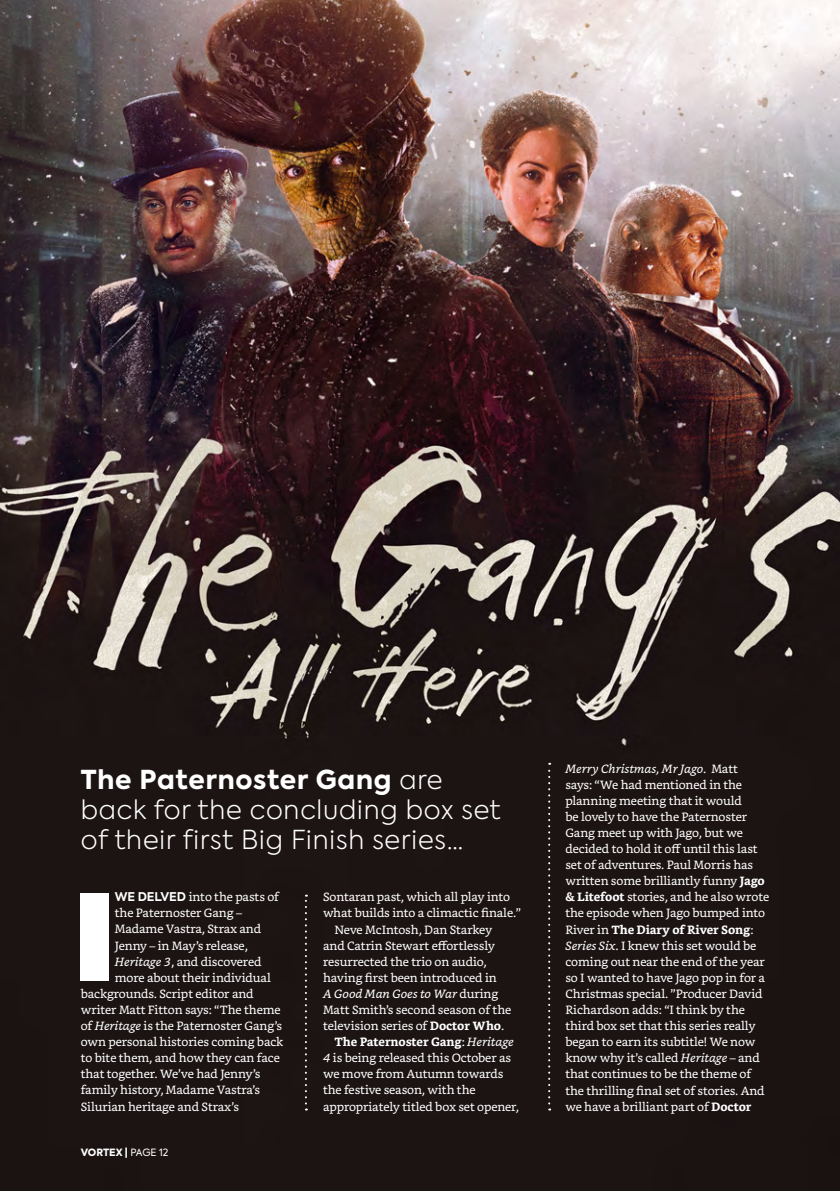
<style>
.page{position:relative;width:840px;height:1191px;background:#fff}
.page>*{position:absolute;margin:0;border:0;box-sizing:border-box;transform-origin:0 0}
.t1{font:300 26px/30px "Axiforma";letter-spacing:.03em;color:#fff}
.t2{font:12px/16px "Bookerly";letter-spacing:-.01em;color:#fff}
.t3{font:800 10px "Axiforma";color:#fff}
.s1{font-weight:800}
.s2{font-family:"Axiforma";font-weight:700}
.s3{font-style:italic}
.s4{font-weight:400}
.s5{font-weight:700}
</style>
<div class="page">
<img style="left:0;top:0;width:839px;height:1191px">
<div style="left:81px;top:892px;width:28px;height:88px;background:#fff"></div>
<svg style="left:305px;top:894px;width:2px;height:216px"></svg>
<svg style="left:548px;top:763px;width:2px;height:347px"></svg>
<p class="t1" style="left:81px;top:764px;width:421px"><span class="s1">The Paternoster Gang</span> are back for the concluding box set of their first Big Finish series…</p>
<p class="t2" style="left:115px;top:889px;width:166px"><span class="s2">WE DELVED</span> into the pasts of</p>
<p class="t2" style="left:115px;top:905px;width:129px">the Paternoster Gang –</p>
<p class="t2" style="left:115px;top:921px;width:148px">Madame Vastra, Strax and</p>
<p class="t2" style="left:115px;top:937px;width:134px">Jenny – in May’s release,</p>
<p class="t2" style="left:115px;top:953px;width:148px"><span class="s3">Heritage 3</span>, and discovered</p>
<p class="t2" style="left:115px;top:969px;width:157px">more about their individual</p>
<p class="t2" style="left:81px;top:985px;width:174px">backgrounds. Script editor and</p>
<p class="t2" style="left:81px;top:1001px;width:201px">writer Matt Fitton says: “The theme</p>
<p class="t2" style="left:81px;top:1018px;width:203px">of <span class="s3">Heritage</span> is the Paternoster Gang’s</p>
<p class="t2" style="left:81px;top:1034px;width:204px">own personal histories coming back</p>
<p class="t2" style="left:81px;top:1050px;width:201px">to bite them, and how they can face</p>
<p class="t2" style="left:81px;top:1066px;width:181px">that together. We’ve had Jenny’s</p>
<p class="t2" style="left:81px;top:1082px;width:181px">family history, Madame Vastra’s</p>
<p class="t2" style="left:81px;top:1098px;width:160px">Silurian heritage and Strax’s</p>
<p class="t3" style="left:81px;top:1145px;width:89px">VORTEX | <span class="s4">PAGE 12</span></p>
<p class="t2" style="left:323px;top:889px;width:199px">Sontaran past, which all play into what builds into a climactic finale.”</p>
<p class="t2" style="left:323px;top:921px;width:190px;text-indent:11px">Neve McIntosh, Dan Starkey and Catrin Stewart effortlessly resurrected the trio on audio, having first been introduced in<br><span class="s3">A Good Man Goes to War</span> during<br>Matt Smith’s second season of the television series of <span class="s5">Doctor Who</span>.</p>
<p class="t2" style="left:323px;top:1034px;width:197px;text-indent:11px"><span class="s5">The Paternoster Gang</span>: <span class="s3">Heritage<br>4</span> is being released this October as we move from Autumn towards the festive season, with the appropriately titled box set opener,</p>
<p class="t2" style="left:565px;top:760px;width:205px"><span class="s3">Merry Christmas, Mr Jago</span>. Matt<br>says: “We had mentioned in the planning meeting that it would<br>be lovely to have the Paternoster Gang meet up with Jago, but we decided to hold it off until this last set of adventures. Paul Morris has written some brilliantly funny <span class="s5">Jago &amp; Litefoot</span> stories, and he also wrote the episode when Jago bumped into River in <span class="s5">The Diary of River Song</span>:<br><span class="s3">Series Six</span>. I knew this set would be coming out near the end of the year so I wanted to have Jago pop in for a Christmas special. ”Producer David Richardson adds: “I think by the third box set that this series really began to earn its subtitle! We now know why it’s called <span class="s3">Heritage</span> – and that continues to be the theme of the thrilling final set of stories. And we have a brilliant part of <span class="s5">Doctor</span></p>
</div>
